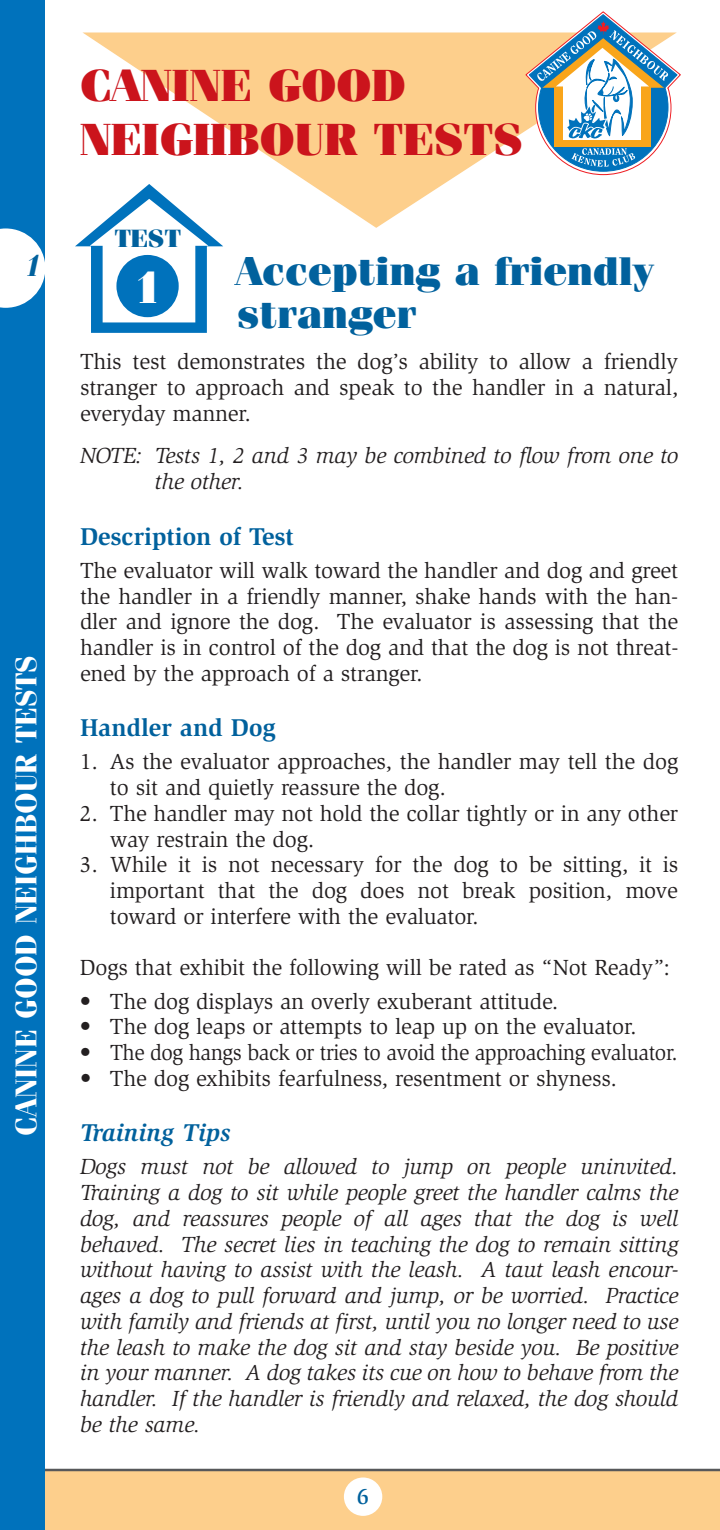
<style>
.page{position:relative;width:720px;height:1530px;background:#fff}
.page>*{position:absolute;margin:0;border:0;box-sizing:border-box;transform-origin:0 0}
.t1{font:900 45px/54px "Fenice";color:#cb141c}
.t2{font:900 45px "Fenice";color:#fff}
.t3{font:900 40px/42.5px "Fenice";color:#01619d}
.t4{font:700 30px "Fenice";color:#fff}
.t5{font:italic 700 30px "Fenice";color:#01619d}
.t6{font:700 25px "Slimbach";color:#01619d}
.t7{font:italic 700 25px "Slimbach";color:#01619d}
.t8{font:900 25px "Fenice";color:#01619d}
.t9{font:22.5px/25.8px "Slimbach";letter-spacing:-.01em;color:#231f20;text-align:justify}
.t10{font:italic 22.5px/25.8px "Slimbach";letter-spacing:-.01em;color:#231f20}
.t11{font:500 22.5px "Slimbach";color:#01619d}
</style>
<div class="page">
<div style="left:5px;top:1470px;width:715px;height:60px;background:#fdcf8c"></div>
<div style="left:344px;top:1478px;width:38px;height:38px;background:#fff;border-radius:50%"></div>
<hr style="left:0;top:1469px;width:720px;height:2px;background:#57585a">
<div style="left:0;top:0;width:45px;height:1530px;background:#0072bc"></div>
<svg style="left:83px;top:32px;width:580px;height:196px;fill:#fdcf8c"></svg>
<svg style="left:0;top:228px;width:45px;height:80px"></svg>
<svg style="left:536px;top:41px;width:135px;height:134px"></svg>
<div style="left:539px;top:43px;width:129px;height:128px;background:#0072bc;border-radius:50%"></div>
<div style="left:555px;top:84px;width:96px;height:63px;background:#f9a51b"></div>
<svg style="left:572px;top:148px;width:63px;height:19px"></svg>
<svg style="left:526px;top:11px;width:155px;height:130px"></svg>
<div style="left:70px;top:179px;width:164px;height:157px;background:#fff"></div>
<svg style="left:75px;top:184px;width:148px;height:149px"></svg>
<div style="left:116px;top:255px;width:63px;height:62px;background:#0072bc;border-radius:50%"></div>
<h3 class="t5" style="left:22px;top:255px;width:20px">1</h3>
<h3 class="t4" style="left:16px;top:1136px;width:482px;rotate:-90deg">CANINE GOOD NEIGHBOUR TESTS</h3>
<h1 class="t1" style="left:80px;top:62px;width:445px">CANINE GOOD<br>NEIGHBOUR TESTS</h1>
<p class="t8" style="left:115px;top:230px;width:68px">TEST</p>
<h1 class="t2" style="left:133px;top:272px;width:32px">1</h1>
<h2 class="t3" style="left:236px;top:254px;width:418px">Accepting a friendly stranger</h2>
<p class="t9" style="left:80px;top:350px;width:600px">This test demonstrates the dog’s ability to allow a friendly stranger to approach and speak to the handler in a natural, everyday manner.</p>
<p class="t10" style="left:155px;top:444px;width:525px;text-indent:-75px">NOTE: Tests 1, 2 and 3 may be combined to flow from one to the other.</p>
<p class="t6" style="left:80px;top:527px;width:215px">Description of Test</p>
<p class="t9" style="left:80px;top:559px;width:600px">The evaluator will walk toward the handler and dog and greet the handler in a friendly manner, shake hands with the han&shy;dler and ignore the dog. The evaluator is assessing that the handler is in control of the dog and that the dog is not threat&shy;ened by the approach of a stranger.</p>
<p class="t6" style="left:80px;top:718px;width:197px">Handler and Dog</p>
<p class="t9" style="left:110px;top:751px;width:570px;text-indent:-30px">1. As the evaluator approaches, the handler may tell the dog to sit and quietly reassure the dog.</p>
<p class="t9" style="left:110px;top:802px;width:570px;text-indent:-30px">2. The handler may not hold the collar tightly or in any other way restrain the dog.</p>
<p class="t9" style="left:110px;top:854px;width:570px;text-indent:-30px">3. While it is not necessary for the dog to be sitting, it is important that the dog does not break position, move toward or interfere with the evaluator.</p>
<p class="t9" style="left:80px;top:957px;width:592px">Dogs that exhibit the following will be rated as “Not Ready”:</p>
<p class="t9" style="left:80px;top:990px;width:480px">• The dog displays an overly exuberant attitude.</p>
<p class="t9" style="left:80px;top:1016px;width:558px">• The dog leaps or attempts to leap up on the evaluator.</p>
<p class="t9" style="left:80px;top:1041px;width:599px">• The dog hangs back or tries to avoid the approaching evaluator.</p>
<p class="t9" style="left:80px;top:1067px;width:539px">• The dog exhibits fearfulness, resentment or shyness.</p>
<p class="t7" style="left:80px;top:1123px;width:152px">Training Tips</p>
<p class="t10" style="left:80px;top:1156px;width:600px;text-align:justify">Dogs must not be allowed to jump on people uninvited.<br>Training a dog to sit while people greet the handler calms the dog, and reassures people of all ages that the dog is well behaved. The secret lies in teaching the dog to remain sitting without having to assist with the leash. A taut leash encour&shy;ages a dog to pull forward and jump, or be worried. Practice with family and friends at first, until you no longer need to use the leash to make the dog sit and stay beside you. Be positive in your manner. A dog takes its cue on how to behave from the handler. If the handler is friendly and relaxed, the dog should be the same.</p>
<p class="t11" style="left:357px;top:1487px;width:14px">6</p>
</div>
